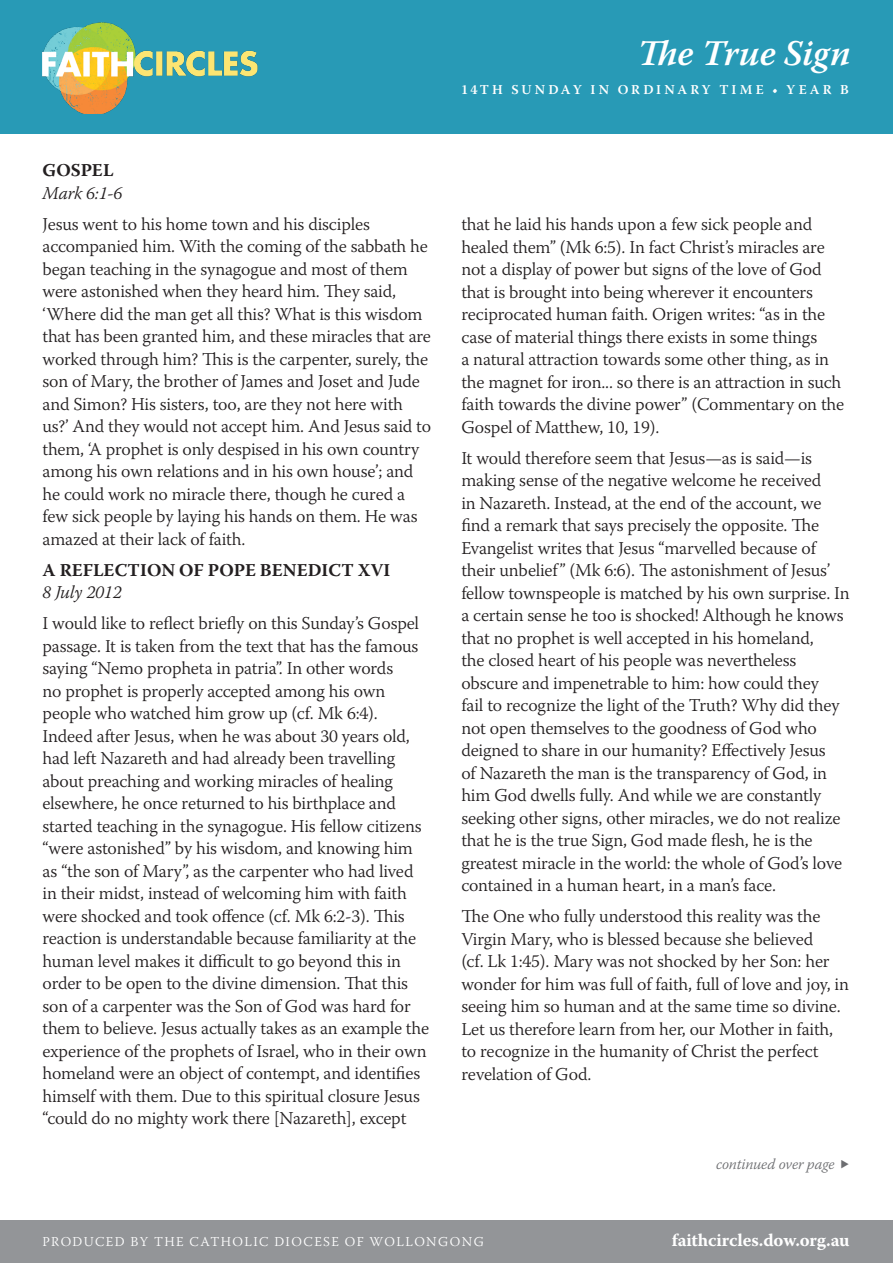
<style>
.page{position:relative;width:893px;height:1263px;background:#fff}
.page>*{position:absolute;margin:0;border:0;box-sizing:border-box;transform-origin:0 0}
.t1{font:italic 600 36px "Warnock Pro";letter-spacing:-.005em;color:#fff}
.t2{font:300 18px/22.5px "Warnock Pro";letter-spacing:-.01em;color:#231f20}
.t3{font:700 18px "Warnock Pro";letter-spacing:.005em;color:#231f20}
.t4{font:700 18px "Warnock Pro";letter-spacing:-.01em;color:#fff}
.t5{font:italic 300 18px "Warnock Pro";letter-spacing:-.015em;color:#231f20}
.t6{font:italic 300 15px "Warnock Pro";letter-spacing:-.01em;color:#6c6d70}
.t7{font:300 13.5px "Warnock Pro";letter-spacing:.1em;color:#fff}
.t8{font:600 13.5px "Warnock Pro";letter-spacing:.225em;color:#fff}
</style>
<div class="page">
<div style="left:0;top:0;width:893px;height:134px;background:#289ab6"></div>
<div style="left:0;top:1220px;width:893px;height:43px;background:#939598"></div>
<img style="left:43px;top:23px;width:215px;height:91px">
<p class="t3" style="left:43px;top:159px;width:72px">GOSPEL</p>
<p class="t5" style="left:43px;top:182px;width:82px">Mark 6:1-6</p>
<p class="t2" style="left:43px;top:212px;width:390px">Jesus went to his home town and his disciples accompanied him. With the coming of the sabbath he began teaching in the synagogue and most of them were astonished when they heard him. They said, ‘Where did the man get all this? What is this wisdom that has been granted him, and these miracles that are worked through him? This is the carpenter, surely, the son of Mary, the brother of James and Joset and Jude and Simon? His sisters, too, are they not here with us?’ And they would not accept him. And Jesus said to them, ‘A prophet is only despised in his own country among his own relations and in his own house’; and he could work no miracle there, though he cured a few sick people by laying his hands on them. He was amazed at their lack of faith.</p>
<p class="t3" style="left:43px;top:559px;width:349px">A REFLECTION OF POPE BENEDICT XVI</p>
<p class="t5" style="left:43px;top:581px;width:81px">8 July 2012</p>
<p class="t2" style="left:43px;top:612px;width:388px">I would like to reflect briefly on this Sunday’s Gospel passage. It is taken from the text that has the famous saying “Nemo propheta in patria”. In other words<br>no prophet is properly accepted among his own people who watched him grow up (cf. Mk 6:4).<br>Indeed after Jesus, when he was about 30 years old, had left Nazareth and had already been travelling about preaching and working miracles of healing elsewhere, he once returned to his birthplace and started teaching in the synagogue. His fellow citizens “were astonished” by his wisdom, and knowing him as “the son of Mary”, as the carpenter who had lived in their midst, instead of welcoming him with faith were shocked and took offence (cf. Mk 6:2-3). This reaction is understandable because familiarity at the human level makes it difficult to go beyond this in order to be open to the divine dimension. That this son of a carpenter was the Son of God was hard for them to believe. Jesus actually takes as an example the experience of the prophets of Israel, who in their own homeland were an object of contempt, and identifies himself with them. Due to this spiritual closure Jesus “could do no mighty work there [Nazareth], except</p>
<h1 class="t1" style="left:637px;top:31px;width:214px">The True Sign</h1>
<p class="t8" style="left:461px;top:82px;width:389px">14TH SUNDAY IN ORDINARY TIME • YEAR B</p>
<p class="t2" style="left:461px;top:213px;width:384px">that he laid his hands upon a few sick people and healed them” (Mk 6:5). In fact Christ’s miracles are not a display of power but signs of the love of God that is brought into being wherever it encounters reciprocated human faith. Origen writes: “as in the case of material things there exists in some things<br>a natural attraction towards some other thing, as in the magnet for iron... so there is an attraction in such faith towards the divine power” (Commentary on the Gospel of Matthew, 10, 19).</p>
<p class="t2" style="left:461px;top:446px;width:390px">It would therefore seem that Jesus—as is said—is making sense of the negative welcome he received<br>in Nazareth. Instead, at the end of the account, we find a remark that says precisely the opposite. The Evangelist writes that Jesus “marvelled because of their unbelief” (Mk 6:6). The astonishment of Jesus’ fellow townspeople is matched by his own surprise. In a certain sense he too is shocked! Although he knows that no prophet is well accepted in his homeland,<br>the closed heart of his people was nevertheless obscure and impenetrable to him: how could they<br>fail to recognize the light of the Truth? Why did they not open themselves to the goodness of God who deigned to share in our humanity? Effectively Jesus<br>of Nazareth the man is the transparency of God, in him God dwells fully. And while we are constantly seeking other signs, other miracles, we do not realize that he is the true Sign, God made flesh, he is the greatest miracle in the world: the whole of God’s love contained in a human heart, in a man’s face.</p>
<p class="t2" style="left:461px;top:905px;width:389px">The One who fully understood this reality was the Virgin Mary, who is blessed because she believed<br>(cf. Lk 1:45). Mary was not shocked by her Son: her wonder for him was full of faith, full of love and joy, in seeing him so human and at the same time so divine.<br>Let us therefore learn from her, our Mother in faith, to recognize in the humanity of Christ the perfect revelation of God.</p>
<p class="t6" style="left:716px;top:1155px;width:120px">continued over page</p>
<p class="t7" style="left:43px;top:1233px;width:443px">PRODUCED BY THE CATHOLIC DIOCESE OF WOLLONGONG</p>
<p class="t4" style="left:672px;top:1229px;width:179px">faithcircles.dow.org.au</p>
</div>
